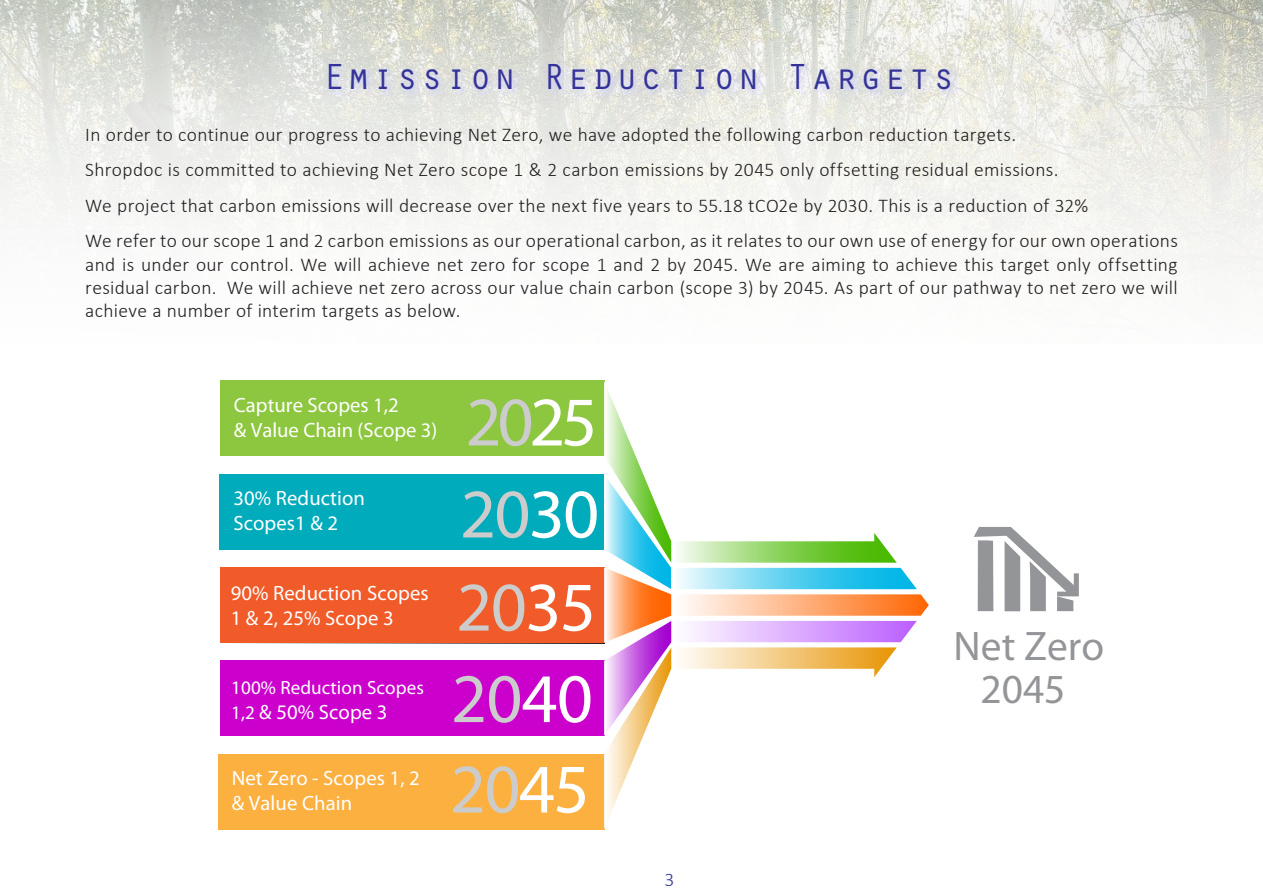
<style>
.page{position:relative;width:1263px;height:893px;background:#fff}
.page>*{position:absolute;margin:0;border:0;box-sizing:border-box;transform-origin:0 0}
.t1{font:70.05px "Bebas Neue";letter-spacing:-.02em;color:#ccc}
.t2{font:41.4px/42.5px "Bebas Neue";color:#939598;text-align:center}
.t3{font:37.5px "Orator Std";letter-spacing:.05em;color:#339}
.t4{font:20.7px/24.9px "Bebas Neue";letter-spacing:.005em;color:#fff}
.t5{font:300 19.5px/35.4px "Calibri";letter-spacing:.015em;color:#231f20}
.t6{font:300 19.5px "Calibri";color:#339}
.t7{font:19.05px "Bebas Neue";letter-spacing:.005em;color:#fff}
.s1{color:#fff}
.s2{font-size:19.05px}
</style>
<div class="page">
<img style="left:0;top:0;width:1263px;height:277px">
<svg style="left:324px;top:58px;width:637px;height:41px"></svg>
<div style="left:218px;top:754px;width:386px;height:75px;background:#fbb040"></div>
<div style="left:220px;top:661px;width:384px;height:75px;background:#c0c"></div>
<div style="left:220px;top:567px;width:384px;height:76px;background:#f15a29"></div>
<div style="left:219px;top:474px;width:385px;height:75px;background:#00abbb"></div>
<div style="left:220px;top:381px;width:384px;height:75px;background:#8dc63f"></div>
<svg style="left:604px;top:381px;width:325px;height:448px"></svg>
<svg style="left:974px;top:527px;width:105px;height:84px"></svg>
<h3 class="t3" style="left:323px;top:50px;width:633px">Emission Reduction Targets</h3>
<p class="t5" style="left:85px;top:117px;width:1094px">In order to continue our progress to achieving Net Zero, we have adopted the following carbon reduction targets.<br>Shropdoc is committed to achieving Net Zero scope 1 &amp; 2 carbon emissions by 2045 only offsetting residual emissions.<br>We project that carbon emissions will decrease over the next five years to 55.18 tCO2e by 2030. This is a reduction of 32%<br>We refer to our scope 1 and 2 carbon emissions as our operational carbon, as it relates to our own use of energy for our own operations</p>
<p class="t5" style="left:85px;top:252px;width:1094px;line-height:23.4px;text-align:justify">and is under our control. We will achieve net zero for scope 1 and 2 by 2045. We are aiming to achieve this target only offsetting residual carbon. We will achieve net zero across our value chain carbon (scope 3) by 2045. As part of our pathway to net zero we will achieve a number of interim targets as below.</p>
<p class="t4" style="left:234px;top:392px;width:205px">Capture Scopes 1,2<br>&amp; Value Chain (Scope 3)</p>
<h1 class="t1" style="left:466px;top:379px;width:133px">20<span class="s1">25</span></h1>
<p class="t4" style="left:233px;top:485px;width:133px">30% Reduction<br>Scopes1 &amp; 2</p>
<h1 class="t1" style="left:460px;top:471px;width:141px">20<span class="s1">30</span></h1>
<p class="t4" style="left:231px;top:581px;width:200px">90% Reduction Scopes<br>1 &amp; 2, 25% Scope 3</p>
<h1 class="t1" style="left:456px;top:564px;width:141px">20<span class="s1">35</span></h1>
<p class="t7" style="left:231px;top:676px;width:194px">100% Reduction Scopes</p>
<p class="t4" style="left:231px;top:699px;width:158px"><span class="s2">1,2</span> &amp; 50% Scope 3</p>
<h1 class="t1" style="left:451px;top:655px;width:143px">20<span class="s1">40</span></h1>
<p class="t4" style="left:232px;top:765px;width:190px">Net Zero - Scopes 1, 2 &amp; Value Chain</p>
<h1 class="t1" style="left:450px;top:746px;width:141px">20<span class="s1">45</span></h1>
<p class="t6" style="left:664px;top:868px;width:11px">3</p>
<h2 class="t2" style="left:954px;top:624px;width:152px">Net Zero<br>2045</h2>
</div>
